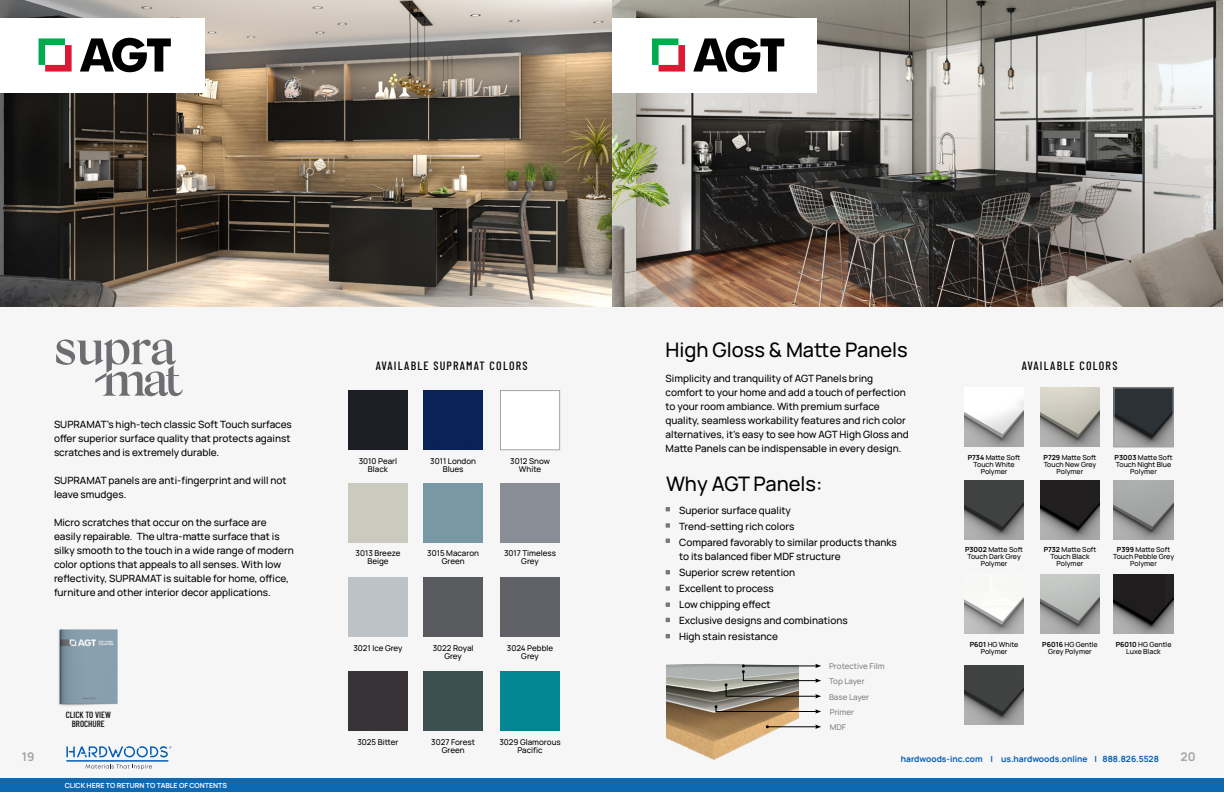
<style>
.page{position:relative;width:1224px;height:792px;background:#f6f6f6}
.page>*{position:absolute;margin:0;border:0;box-sizing:border-box;transform-origin:0 0}
.t1{font:500 20px "Manrope";color:#000}
.t2{font:500 12px "Barlow Condensed";letter-spacing:.1em;color:#000}
.t3{font:700 12px "Manrope";color:#a3a5a8}
.t4{font:500 10px/14px "Manrope";color:#000}
.t5{font:500 9px/9px "Barlow Condensed";color:#000;text-align:center}
.t6{font:700 8.5px "Manrope";color:#005cb9}
.t7{font:500 8px/8px "Manrope";color:#000;text-align:center}
.t8{font:500 8px/15.4px "Manrope";color:#808285}
.t9{font:500 7px/7px "Manrope";color:#000;text-align:center}
.t10{font:700 7px "Manrope";color:#fef9fb}
.s1{font-weight:700}
</style>
<div class="page">
<svg style="left:86px;top:764px;width:66px;height:6px"></svg>
<hr style="left:66px;top:760px;width:103px;height:2px;background:#005cb9">
<svg style="left:66px;top:746px;width:105px;height:11px"></svg>
<div style="left:0;top:778px;width:1224px;height:14px;background:#0d69b1"></div>
<img style="left:0;top:0;width:1223px;height:306px">
<div style="left:0;top:18px;width:204px;height:75px;background:#fff"></div>
<div style="left:612px;top:18px;width:204px;height:75px;background:#fff"></div>
<svg style="left:39px;top:38px;width:33px;height:34px"></svg>
<svg style="left:80px;top:38px;width:91px;height:34px"></svg>
<svg style="left:652px;top:38px;width:33px;height:34px"></svg>
<svg style="left:693px;top:38px;width:91px;height:34px"></svg>
<svg style="left:56px;top:339px;width:127px;height:57px"></svg>
<img style="left:58px;top:629px;width:60px;height:77px">
<svg style="left:666px;top:507px;width:4px;height:4px"></svg>
<svg style="left:666px;top:539px;width:4px;height:4px"></svg>
<svg style="left:666px;top:570px;width:4px;height:4px"></svg>
<svg style="left:666px;top:523px;width:4px;height:5px"></svg>
<svg style="left:666px;top:603px;width:4px;height:4px"></svg>
<svg style="left:666px;top:618px;width:4px;height:4px"></svg>
<svg style="left:666px;top:634px;width:4px;height:4px"></svg>
<svg style="left:666px;top:586px;width:4px;height:5px"></svg>
<img style="left:666px;top:663px;width:133px;height:97px">
<hr style="left:767px;top:727px;width:50px;height:1px;background:#000">
<svg style="left:815px;top:725px;width:6px;height:4px"></svg>
<svg style="left:725px;top:664px;width:96px;height:34px"></svg>
<svg style="left:715px;top:705px;width:106px;height:9px"></svg>
<div style="left:348px;top:391px;width:60px;height:59px;background:#1b1e25"></div>
<div style="left:348px;top:672px;width:60px;height:59px;background:#383337"></div>
<div style="left:424px;top:391px;width:59px;height:59px;background:#092258"></div>
<div style="left:424px;top:577px;width:59px;height:60px;background:#595a5e"></div>
<div style="left:424px;top:672px;width:59px;height:59px;background:#3c5051"></div>
<div style="left:501px;top:672px;width:59px;height:59px;background:#028692"></div>
<div style="left:500px;top:390px;width:60px;height:60px;border:1px solid #a1a3a6"></div>
<img style="left:965px;top:405px;width:59px;height:42px">
<img style="left:965px;top:480px;width:59px;height:60px">
<img style="left:965px;top:597px;width:59px;height:37px">
<img style="left:1040px;top:388px;width:60px;height:59px">
<img style="left:1040px;top:480px;width:60px;height:60px">
<img style="left:1040px;top:575px;width:60px;height:59px">
<img style="left:965px;top:665px;width:59px;height:59px">
<img style="left:1114px;top:575px;width:59px;height:59px">
<img style="left:1116px;top:390px;width:55px;height:55px">
<div style="left:1114px;top:388px;width:59px;height:59px;border:1px solid #a1a3a6"></div>
<img style="left:1114px;top:480px;width:59px;height:60px">
<p class="t4" style="left:54px;top:417px;width:239px">SUPRAMAT’s high-tech classic Soft Touch surfaces offer superior surface quality that protects against scratches and is extremely durable.</p>
<p class="t4" style="left:54px;top:473px;width:234px">SUPRAMAT panels are anti-fingerprint and will not leave smudges.</p>
<p class="t4" style="left:54px;top:515px;width:241px">Micro scratches that occur on the surface are easily repairable. The ultra-matte surface that is silky smooth to the touch in a wide range of modern color options that appeals to all senses. With low reflectivity, SUPRAMAT is suitable for home, office, furniture and other interior decor applications.</p>
<p class="t5" style="left:66px;top:710px;width:47px">CLICK TO VIEW<br>BROCHURE</p>
<h1 class="t1" style="left:666px;top:334px;width:244px">High Gloss &amp; Matte Panels</h1>
<p class="t4" style="left:666px;top:371px;width:245px">Simplicity and tranquility of AGT Panels bring comfort to your home and add a touch of perfection to your room ambiance. With premium surface quality, seamless workability features and rich color alternatives, it’s easy to see how AGT High Gloss and Matte Panels can be indispensable in every design.</p>
<p class="t2" style="left:376px;top:357px;width:153px">AVAILABLE SUPRAMAT COLORS</p>
<p class="t2" style="left:1022px;top:357px;width:97px">AVAILABLE COLORS</p>
<p class="t9" style="left:968px;top:453px;width:54px"><span class="s1">P734</span> Matte Soft<br>Touch White<br>Polymer</p>
<p class="t9" style="left:1044px;top:453px;width:54px"><span class="s1">P729</span> Matte Soft<br>Touch New Grey<br>Polymer</p>
<p class="t9" style="left:1115px;top:453px;width:59px"><span class="s1">P3003</span> Matte Soft<br>Touch Night Blue<br>Polymer</p>
<p class="t7" style="left:359px;top:456px;width:40px">3010 Pearl<br>Black</p>
<p class="t7" style="left:430px;top:456px;width:47px">3011 London<br>Blues</p>
<p class="t7" style="left:510px;top:456px;width:41px">3012 Snow<br>White</p>
<h1 class="t1" style="left:666px;top:468px;width:158px">Why AGT Panels:</h1>
<p class="t7" style="left:356px;top:549px;width:46px">3013 Breeze<br>Beige</p>
<p class="t7" style="left:427px;top:549px;width:53px">3015 Macaron<br>Green</p>
<p class="t7" style="left:504px;top:549px;width:54px">3017 Timeless<br>Grey</p>
<p class="t7" style="left:353px;top:643px;width:51px">3021 Ice Grey</p>
<p class="t7" style="left:433px;top:643px;width:42px">3022 Royal<br>Grey</p>
<p class="t7" style="left:507px;top:643px;width:48px">3024 Pebble<br>Grey</p>
<p class="t4" style="left:679px;top:501px;width:219px;line-height:16px">Superior surface quality<br>Trend-setting rich colors<br>Compared favorably to similar products thanks</p>
<p class="t4" style="left:679px;top:547px;width:170px;line-height:16px">to its balanced fiber MDF structure<br>Superior screw retention<br>Excellent to process<br>Low chipping effect<br>Exclusive designs and combinations<br>High stain resistance</p>
<p class="t8" style="left:829px;top:658px;width:57px">Protective Film</p>
<p class="t8" style="left:829px;top:673px;width:42px">Top Layer<br>Base Layer<br>Primer</p>
<p class="t8" style="left:830px;top:719px;width:18px">MDF</p>
<p class="t9" style="left:965px;top:546px;width:60px"><span class="s1">P3002</span> Matte Soft<br>Touch Dark Grey<br>Polymer</p>
<p class="t9" style="left:1044px;top:546px;width:54px"><span class="s1">P732</span> Matte Soft<br>Touch Black<br>Polymer</p>
<p class="t9" style="left:1113px;top:546px;width:63px"><span class="s1">P399</span> Matte Soft<br>Touch Pebble Grey<br>Polymer</p>
<p class="t9" style="left:970px;top:640px;width:50px"><span class="s1">P601</span> HG White<br>Polymer</p>
<p class="t9" style="left:1042px;top:640px;width:57px"><span class="s1">P6016</span> HG Gentle<br>Grey Polymer</p>
<p class="t9" style="left:1116px;top:640px;width:57px"><span class="s1">P6010</span> HG Gentle<br>Luxe Black</p>
<p class="t7" style="left:357px;top:737px;width:43px">3025 Bitter</p>
<p class="t7" style="left:431px;top:737px;width:45px">3027 Forest<br>Green</p>
<p class="t7" style="left:499px;top:737px;width:63px">3029 Glamorous<br>Pacific</p>
<p class="t3" style="left:22px;top:746px;width:14px">19</p>
<p class="t6" style="left:901px;top:752px;width:260px">hardwoods-inc.com | us.hardwoods.online | 888.826.5528</p>
<p class="t3" style="left:1181px;top:746px;width:17px">20</p>
<p class="t10" style="left:65px;top:780px;width:164px">CLICK HERE TO RETURN TO TABLE OF CONTENTS</p>
</div>
